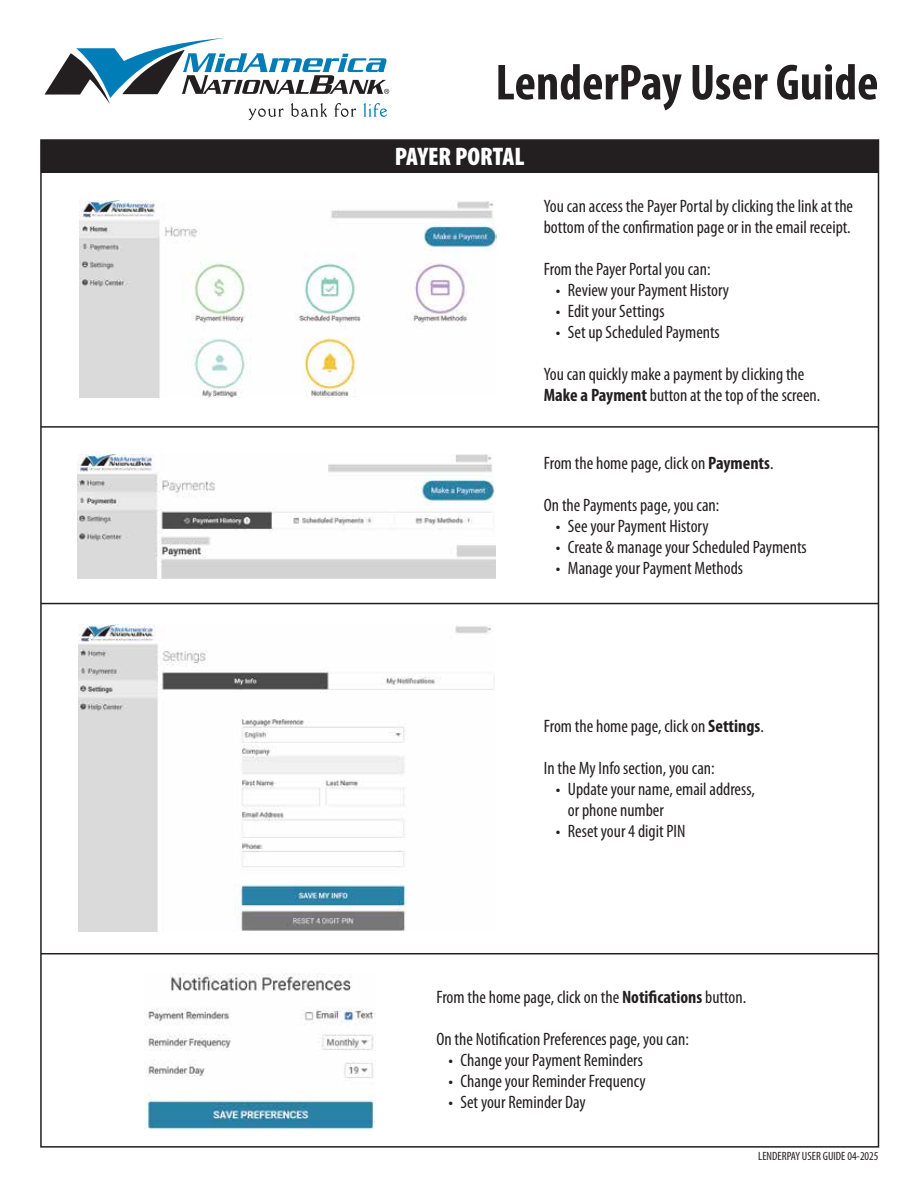
<style>
.page{position:relative;width:918px;height:1188px;background:#fff}
.page>*{position:absolute;margin:0;border:0;box-sizing:border-box;transform-origin:0 0}
.t1{font:700 condensed 51px "Myriad Pro";color:#231f20}
.t2{font:900 condensed 25.5px "Myriad Pro";color:#fff}
.t3{font:condensed 18px/21px "Myriad Pro";color:#231f20}
.t4{font:condensed 12px "Myriad Pro";color:#231f20}
.s1{font-weight:700}
</style>
<div class="page">
<div style="left:40px;top:139px;width:839px;height:1009px;background:#fff;border:2px solid #231f20"></div>
<svg style="left:44px;top:38px;width:345px;height:82px"></svg>
<div style="left:41px;top:140px;width:837px;height:32px;background:#231f20"></div>
<hr style="left:41px;top:953px;width:837px;height:1px;background:#231f20">
<hr style="left:41px;top:426px;width:837px;height:2px;background:#231f20">
<hr style="left:41px;top:603px;width:837px;height:1px;background:#231f20">
<img style="left:79px;top:200px;width:418px;height:197px">
<img style="left:78px;top:455px;width:417px;height:124px">
<img style="left:78px;top:624px;width:415px;height:307px">
<img style="left:145px;top:974px;width:230px;height:156px">
<h1 class="t1" style="left:495px;top:54px;width:385px">LenderPay User Guide</h1>
<h2 class="t2" style="left:395px;top:142px;width:131px">PAYER PORTAL</h2>
<p class="t3" style="left:544px;top:195px;width:311px">You can access the Payer Portal by clicking the link at the bottom of the confirmation page or in the email receipt.</p>
<p class="t3" style="left:544px;top:258px;width:168px">From the Payer Portal you can:</p>
<p class="t3" style="left:556px;top:279px;width:175px">• Review your Payment History</p>
<p class="t3" style="left:556px;top:300px;width:110px">• Edit your Settings</p>
<p class="t3" style="left:556px;top:321px;width:166px">• Set up Scheduled Payments</p>
<p class="t3" style="left:544px;top:363px;width:278px">You can quickly make a payment by clicking the<br><span class="s1">Make a Payment</span> button at the top of the screen.</p>
<p class="t3" style="left:544px;top:453px;width:231px">From the home page, click on <span class="s1">Payments</span>.</p>
<p class="t3" style="left:544px;top:495px;width:177px">On the Payments page, you can:</p>
<p class="t3" style="left:556px;top:516px;width:154px">• See your Payment History</p>
<p class="t3" style="left:556px;top:537px;width:252px">• Create &amp; manage your Scheduled Payments</p>
<p class="t3" style="left:556px;top:558px;width:189px">• Manage your Payment Methods</p>
<p class="t3" style="left:544px;top:716px;width:222px">From the home page, click on <span class="s1">Settings</span>.</p>
<p class="t3" style="left:544px;top:758px;width:172px">In the My Info section, you can:</p>
<p class="t3" style="left:568px;top:779px;width:188px;text-indent:-12px">• Update your name, email address, or phone number</p>
<p class="t3" style="left:556px;top:821px;width:131px">• Reset your 4 digit PIN</p>
<p class="t3" style="left:436px;top:987px;width:311px">From the home page, click on the <span class="s1">Notifications</span> button.</p>
<p class="t3" style="left:436px;top:1029px;width:254px">On the Notification Preferences page, you can:</p>
<p class="t3" style="left:448px;top:1050px;width:196px">• Change your Payment Reminders</p>
<p class="t3" style="left:448px;top:1071px;width:199px">• Change your Reminder Frequency</p>
<p class="t3" style="left:448px;top:1092px;width:139px">• Set your Reminder Day</p>
<p class="t4" style="left:758px;top:1150px;width:122px">LENDERPAY USER GUIDE 04-2025</p>
</div>
